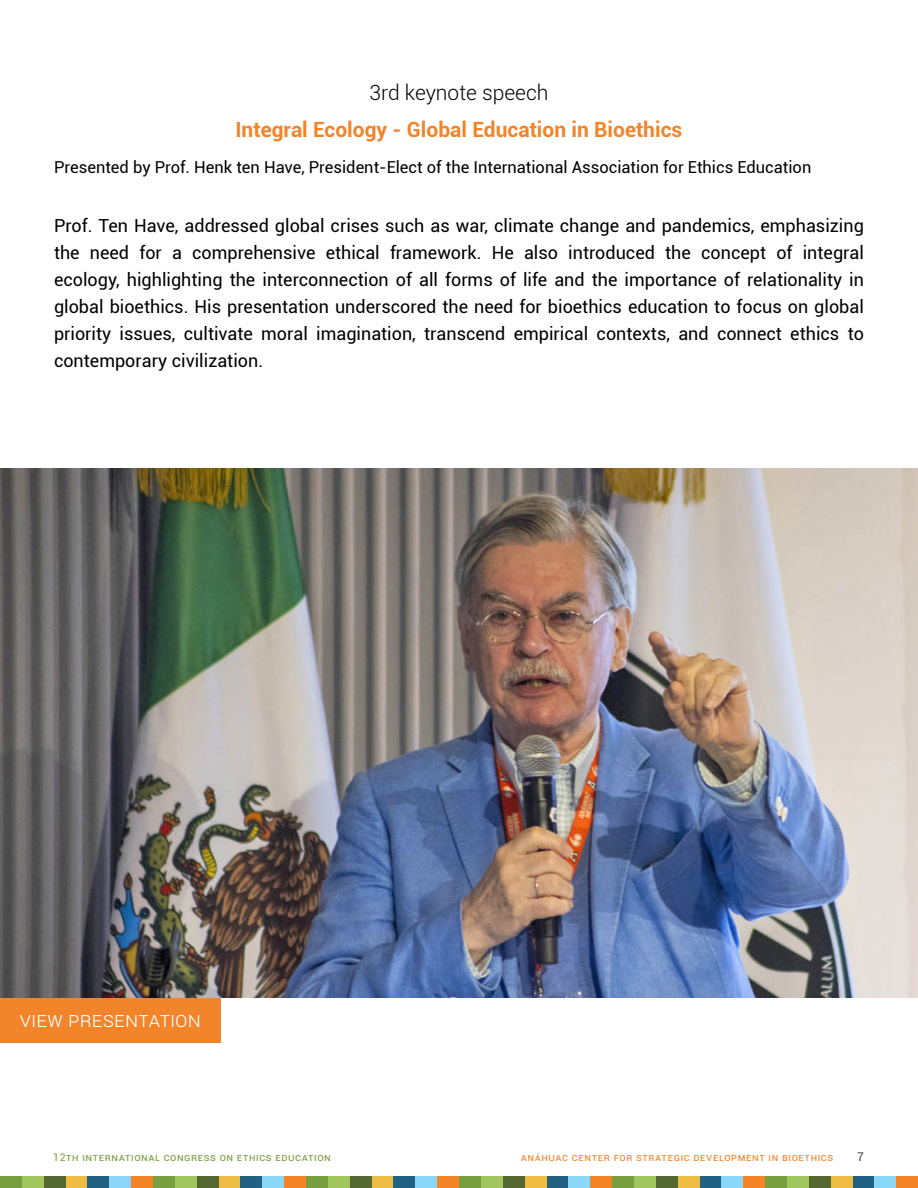
<style>
.page{position:relative;width:918px;height:1188px;background:#fff}
.page>*{position:absolute;margin:0;border:0;box-sizing:border-box;transform-origin:0 0}
.t1{font:700 21px "Roboto";color:#f28429}
.t2{font:300 21px "Roboto";color:#000}
.t3{font:300 21px "Roboto";color:#fff}
.t4{font:18px/27px "Roboto";color:#000;text-align:justify}
.t5{font:16.5px "Roboto";color:#000}
.t6{font:12px "Roboto";color:#404040}
.t7{font:10.5px "Roboto";letter-spacing:.05em;color:#f58427}
.t8{font:10.5px "Roboto";letter-spacing:.05em;color:#779e3f}
</style>
<div class="page">
<img style="left:0;top:468px;width:918px;height:530px">
<div style="left:0;top:998px;width:220px;height:45px;background:#f28429"></div>
<div style="left:0;top:1177px;width:22px;height:11px;background:#789f3f"></div>
<div style="left:22px;top:1177px;width:22px;height:11px;background:#a0c65d"></div>
<div style="left:44px;top:1177px;width:22px;height:11px;background:#556832"></div>
<div style="left:66px;top:1177px;width:21px;height:11px;background:#efbc43"></div>
<div style="left:87px;top:1177px;width:22px;height:11px;background:#216182"></div>
<div style="left:109px;top:1177px;width:22px;height:11px;background:#8ad7f8"></div>
<div style="left:131px;top:1177px;width:22px;height:11px;background:#f58426"></div>
<div style="left:153px;top:1177px;width:22px;height:11px;background:#789f3f"></div>
<div style="left:175px;top:1177px;width:22px;height:11px;background:#a0c65d"></div>
<div style="left:197px;top:1177px;width:22px;height:11px;background:#556832"></div>
<div style="left:219px;top:1177px;width:22px;height:11px;background:#efbc43"></div>
<div style="left:240px;top:1177px;width:22px;height:11px;background:#216182"></div>
<div style="left:262px;top:1177px;width:22px;height:11px;background:#8ad7f8"></div>
<div style="left:284px;top:1177px;width:22px;height:11px;background:#f58426"></div>
<div style="left:306px;top:1177px;width:22px;height:11px;background:#789f3f"></div>
<div style="left:328px;top:1177px;width:22px;height:11px;background:#a0c65d"></div>
<div style="left:350px;top:1177px;width:22px;height:11px;background:#556832"></div>
<div style="left:372px;top:1177px;width:22px;height:11px;background:#efbc43"></div>
<div style="left:394px;top:1177px;width:21px;height:11px;background:#216182"></div>
<div style="left:415px;top:1177px;width:22px;height:11px;background:#8ad7f8"></div>
<div style="left:437px;top:1177px;width:22px;height:11px;background:#f58426"></div>
<div style="left:459px;top:1177px;width:22px;height:11px;background:#789f3f"></div>
<div style="left:481px;top:1177px;width:22px;height:11px;background:#a0c65d"></div>
<div style="left:503px;top:1177px;width:22px;height:11px;background:#556832"></div>
<div style="left:525px;top:1177px;width:22px;height:11px;background:#efbc43"></div>
<div style="left:547px;top:1177px;width:21px;height:11px;background:#216182"></div>
<div style="left:568px;top:1177px;width:22px;height:11px;background:#8ad7f8"></div>
<div style="left:590px;top:1177px;width:22px;height:11px;background:#f58426"></div>
<div style="left:612px;top:1177px;width:22px;height:11px;background:#789f3f"></div>
<div style="left:634px;top:1177px;width:22px;height:11px;background:#a0c65d"></div>
<div style="left:656px;top:1177px;width:22px;height:11px;background:#556832"></div>
<div style="left:678px;top:1177px;width:22px;height:11px;background:#efbc43"></div>
<div style="left:700px;top:1177px;width:22px;height:11px;background:#216182"></div>
<div style="left:721px;top:1177px;width:22px;height:11px;background:#8ad7f8"></div>
<div style="left:743px;top:1177px;width:22px;height:11px;background:#f58426"></div>
<div style="left:765px;top:1177px;width:22px;height:11px;background:#789f3f"></div>
<div style="left:787px;top:1177px;width:22px;height:11px;background:#a0c65d"></div>
<div style="left:809px;top:1177px;width:22px;height:11px;background:#556832"></div>
<div style="left:831px;top:1177px;width:22px;height:11px;background:#efbc43"></div>
<div style="left:853px;top:1177px;width:22px;height:11px;background:#216182"></div>
<div style="left:874px;top:1177px;width:22px;height:11px;background:#8ad7f8"></div>
<div style="left:896px;top:1177px;width:22px;height:11px;background:#f58426"></div>
<p class="t2" style="left:369px;top:78px;width:181px">3rd keynote speech</p>
<p class="t1" style="left:235px;top:115px;width:448px">Integral Ecology - Global Education in Bioethics</p>
<p class="t5" style="left:54px;top:156px;width:759px">Presented by Prof. Henk ten Have, President-Elect of the International Association for Ethics Education</p>
<p class="t4" style="left:54px;top:211px;width:812px">Prof. Ten Have, addressed global crises such as war, climate change and pandemics, emphasizing the need for a comprehensive ethical framework. He also introduced the concept of integral ecology, highlighting the interconnection of all forms of life and the importance of relationality in global bioethics. His presentation underscored the need for bioethics education to focus on global priority issues, cultivate moral imagination, transcend empirical contexts, and connect ethics to contemporary civilization.</p>
<p class="t3" style="left:19px;top:1005px;width:183px">View presentation</p>
<p class="t8" style="left:53px;top:1150px;width:279px">12th International Congress on Ethics Education</p>
<p class="t7" style="left:521px;top:1150px;width:314px">Anáhuac Center for Strategic Development i n Bioethics</p>
<p class="t6" style="left:857px;top:1148px;width:8px">7</p>
</div>
